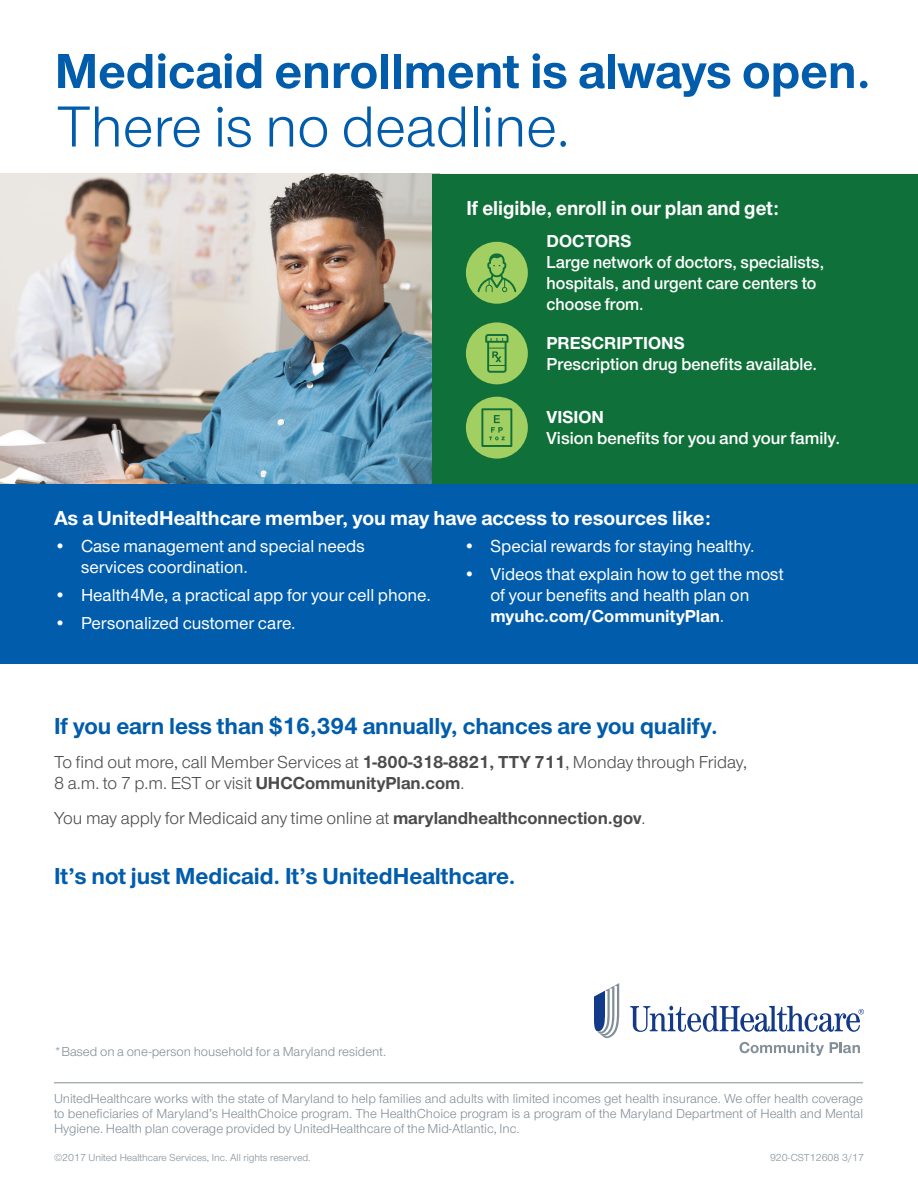
<style>
.page{position:relative;width:918px;height:1188px;background:#fff}
.page>*{position:absolute;margin:0;border:0;box-sizing:border-box;transform-origin:0 0}
.t1{font:60px "UHC Sans";color:#015dac}
.t2{font:700 51px "UHC Sans";color:#015dac}
.t3{font:700 24px "UHC Sans";color:#015dac}
.t4{font:700 21px "UHC Sans";color:#fff}
.t5{font:700 21px "UHC Sans";color:#fff;scale:.95 1}
.t6{font:500 18px/21px "UHC Sans";color:#fff}
.t7{font:18px/21px "UHC Sans";color:#4c4c4c}
.t8{font:600 18px/21px "UHC Sans";color:#fff;scale:.96 1}
.t9{font:600 18px "UHC Sans";color:#fff}
.t10{font:700 18px "UHC Sans";color:#fff}
.t11{font:13.5px/15px "UHC Sans";color:#828e98;text-align:justify}
.t12{font:10.5px "UHC Sans";color:#828e98}
.s1{font-weight:700}
</style>
<div class="page">
<img style="left:0;top:174px;width:432px;height:311px">
<hr style="left:54px;top:1082px;width:809px;height:1px;background:#828e98">
<svg style="left:630px;top:1006px;width:234px;height:26px"></svg>
<svg style="left:594px;top:983px;width:25px;height:55px"></svg>
<svg style="left:739px;top:1042px;width:85px;height:14px"></svg>
<svg style="left:830px;top:1042px;width:30px;height:11px"></svg>
<div style="left:432px;top:174px;width:486px;height:384px;background:#0f7039"></div>
<div style="left:0;top:485px;width:918px;height:179px;background:#015dac"></div>
<div style="left:466px;top:242px;width:62px;height:62px;background:#a2cf62;border-radius:50%"></div>
<svg style="left:477px;top:253px;width:39px;height:39px"></svg>
<div style="left:466px;top:322px;width:62px;height:62px;background:#a2cf62;border-radius:50%"></div>
<svg style="left:485px;top:334px;width:23px;height:39px"></svg>
<div style="left:466px;top:397px;width:62px;height:62px;background:#a2cf62;border-radius:50%"></div>
<svg style="left:481px;top:408px;width:31px;height:39px"></svg>
<h2 class="t2" style="left:55px;top:37px;width:817px">Medicaid enrollment is always open.</h2>
<h1 class="t1" style="left:57px;top:88px;width:514px">There is no deadline.</h1>
<h3 class="t5" style="left:466px;top:194px;width:331px">If eligible, enroll in our plan and get:</h3>
<h3 class="t10" style="left:547px;top:229px;width:86px">DOCTORS</h3>
<h3 class="t8" style="left:547px;top:251px;width:291px">Large network of doctors, specialists, hospitals, and urgent care centers to choose from.</h3>
<h3 class="t10" style="left:547px;top:331px;width:140px">PRESCRIPTIONS</h3>
<h3 class="t9" style="left:547px;top:352px;width:272px">Prescription drug benefits available.</h3>
<h3 class="t10" style="left:547px;top:405px;width:59px">VISION</h3>
<h3 class="t9" style="left:547px;top:426px;width:295px">Vision benefits for you and your family.</h3>
<h3 class="t4" style="left:54px;top:504px;width:659px">As a UnitedHealthcare member, you may have access to resources like:</h3>
<h3 class="t6" style="left:81px;top:535px;width:285px;text-indent:-27px">• Case management and special needs services coordination.</h3>
<h3 class="t6" style="left:54px;top:584px;width:378px">• Health4Me, a practical app for your cell phone.</h3>
<h3 class="t6" style="left:54px;top:612px;width:243px">• Personalized customer care.</h3>
<h3 class="t6" style="left:464px;top:535px;width:293px">• Special rewards for staying healthy.</h3>
<h3 class="t6" style="left:490px;top:563px;width:295px;text-indent:-27px">• Videos that explain how to get the most of your benefits and health plan on <span class="s1">myuhc.com/CommunityPlan</span>.</h3>
<h3 class="t3" style="left:54px;top:710px;width:665px">If you earn less than $16,394 annually, chances are you qualify.</h3>
<h3 class="t7" style="left:54px;top:751px;width:695px">To find out more, call Member Services at <span class="s1">1-800-318-8821, TTY 711</span>, Monday through Friday,<br>8 a.m. to 7 p.m. EST or visit <span class="s1">UHCCommunityPlan.com</span>.</h3>
<h3 class="t7" style="left:54px;top:807px;width:593px">You may apply for Medicaid any time online at <span class="s1">marylandhealthconnection.gov</span>.</h3>
<h3 class="t3" style="left:54px;top:860px;width:463px">It’s not just Medicaid. It’s UnitedHealthcare.</h3>
<p class="t11" style="left:54px;top:1043px;width:334px">*Based on a one-person household for a Maryland resident.</p>
<p class="t11" style="left:54px;top:1091px;width:811px">UnitedHealthcare works with the state of Maryland to help families and adults with limited incomes get health insurance. We offer health coverage to beneficiaries of Maryland’s HealthChoice program. The HealthChoice program is a program of the Maryland Department of Health and Mental Hygiene. Health plan coverage provided by UnitedHealthcare of the Mid-Atlantic, Inc.</p>
<p class="t12" style="left:54px;top:1151px;width:258px">©2017 United Healthcare Services, Inc. All rights reserved.</p>
<p class="t12" style="left:770px;top:1151px;width:95px">920-CST12608 3/17</p>
</div>
